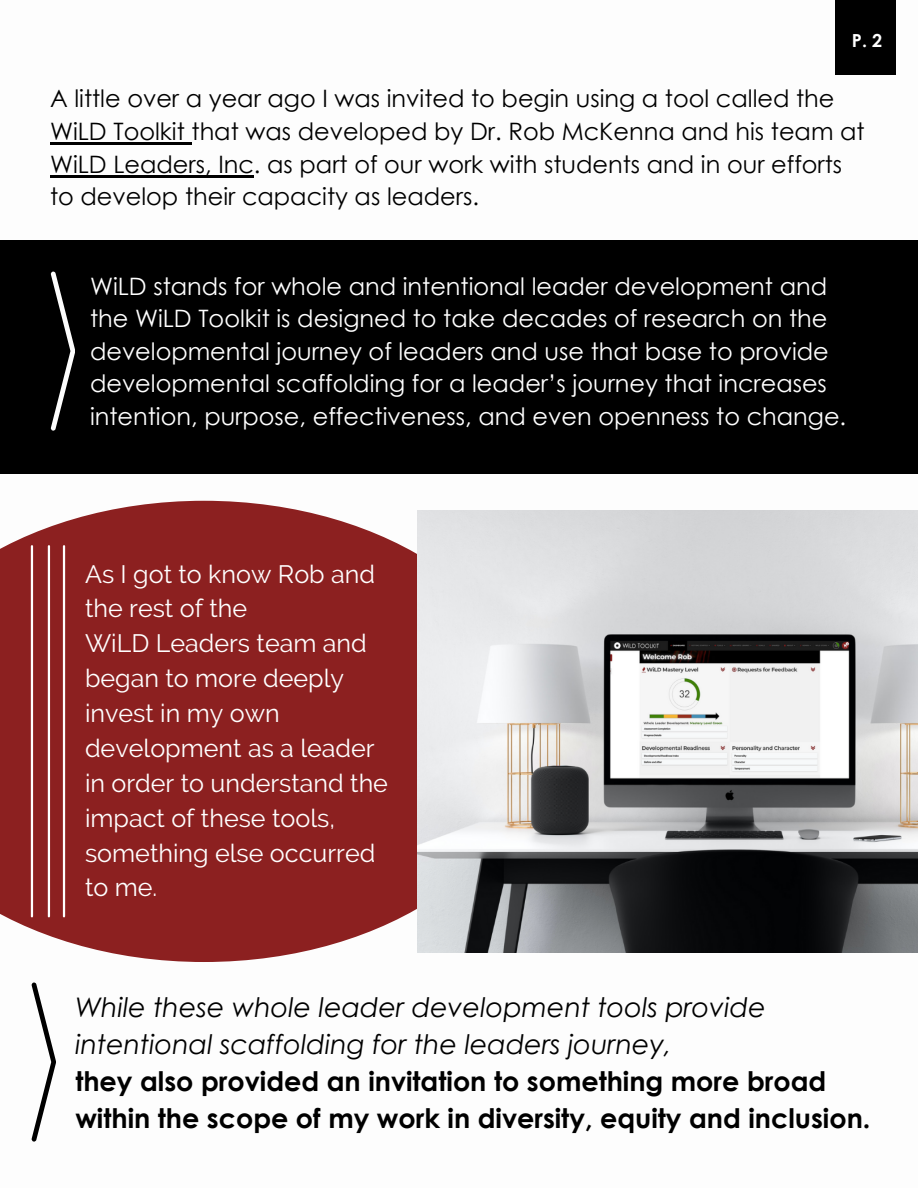
<style>
.page{position:relative;width:918px;height:1188px;background:#fff}
.page>*{position:absolute;margin:0;border:0;box-sizing:border-box;transform-origin:0 0}
.t1{font:700 27px/37.2px "Century Gothic";color:#000}
.t2{font:italic 27px/37.2px "Century Gothic";color:#000}
.t3{font:25.05px/34.8px "Raleway";color:#fff}
.t4{font:24px/32.7px "Century Gothic";color:#fff}
.t5{font:24px/32.7px "Century Gothic";color:#000}
.t6{font:700 18px "Century Gothic";color:#fff}
</style>
<div class="page">
<div style="left:0;top:240px;width:918px;height:234px;background:#000"></div>
<svg style="left:51px;top:271px;width:24px;height:160px"></svg>
<div style="left:836px;top:0;width:60px;height:75px;background:#000"></div>
<svg style="left:0;top:501px;width:538px;height:461px;fill:#8c2020"></svg>
<img style="left:418px;top:511px;width:500px;height:442px">
<hr style="left:50px;top:142px;width:142px;height:3px;background:#000">
<hr style="left:50px;top:175px;width:204px;height:2px;background:#000">
<hr style="left:63px;top:546px;width:2px;height:370px;background:#fff">
<svg style="left:31px;top:982px;width:25px;height:160px"></svg>
<hr style="left:48px;top:546px;width:2px;height:370px;background:#fff">
<hr style="left:31px;top:546px;width:2px;height:370px;background:#fff">
<p class="t6" style="left:852px;top:29px;width:32px">P. 2</p>
<p class="t5" style="left:50px;top:82px;width:816px">A little over a year ago I was invited to begin using a tool called the WiLD Toolkit that was developed by Dr. Rob McKenna and his team at WiLD Leaders, Inc. as part of our work with students and in our efforts to develop their capacity as leaders.</p>
<p class="t4" style="left:90px;top:269px;width:758px">WiLD stands for whole and intentional leader development and the WiLD Toolkit is designed to take decades of research on the developmental journey of leaders and use that base to provide developmental scaffolding for a leader’s journey that increases intention, purpose, effectiveness, and even openness to change.</p>
<p class="t3" style="left:85px;top:556px;width:292px">As I got to know Rob and the rest of the</p>
<p class="t3" style="left:85px;top:626px;width:305px">WiLD Leaders team and began to more deeply invest in my own development as a leader in order to understand the</p>
<p class="t3" style="left:85px;top:800px;width:292px">impact of these tools, something else occurred to me.</p>
<p class="t2" style="left:75px;top:988px;width:692px">While these whole leader development tools provide intentional scaffolding for the leaders journey,</p>
<p class="t1" style="left:75px;top:1062px;width:797px">they also provided an invitation to something more broad within the scope of my work in diversity, equity and inclusion.</p>
</div>
